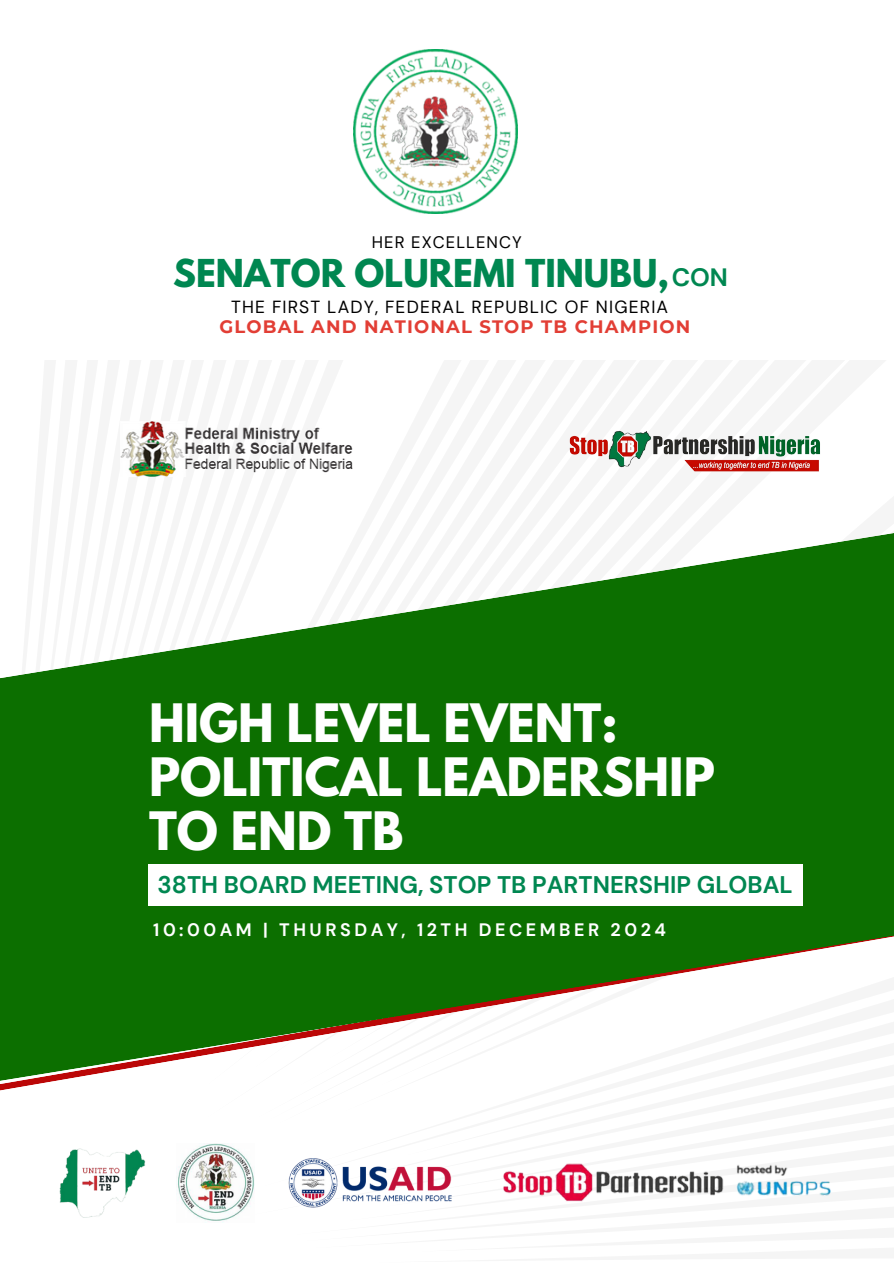
<style>
.page{position:relative;width:894px;height:1264px;background:#fff}
.page>*{position:absolute;margin:0;border:0;box-sizing:border-box;transform-origin:0 0}
.t1{font:700 46.95px/53.7px "League Spartan";color:#fff}
.t2{font:700 34.05px "League Spartan";color:#008751}
.t3{font:700 25.05px "DM Sans";color:#008751}
.t4{font:700 24px "DM Sans";color:#008751}
.t5{font:700 18px "DM Sans";letter-spacing:.195em;color:#fff}
.t6{font:700 18px "Montserrat";letter-spacing:.065em;color:#e23e35}
.t7{font:17.55px "DM Sans";letter-spacing:.065em;color:#000}
.t8{font:16.65px "DM Sans";letter-spacing:.065em;color:#000}
</style>
<div class="page">
<svg style="left:0;top:533px;width:893px;height:558px;fill:#0c6f00"></svg>
<img style="left:353px;top:50px;width:164px;height:163px">
<img style="left:120px;top:421px;width:232px;height:56px">
<img style="left:288px;top:1158px;width:164px;height:50px">
<img style="left:503px;top:1163px;width:221px;height:39px">
<img style="left:734px;top:1164px;width:97px;height:33px">
<img style="left:569px;top:430px;width:251px;height:42px">
<img style="left:178px;top:1143px;width:77px;height:78px">
<img style="left:59px;top:1148px;width:87px;height:69px">
<div style="left:148px;top:864px;width:654px;height:41px;background:#fff"></div>
<h3 class="t8" style="left:372px;top:231px;width:151px">HER EXCELLENCY</h3>
<h5 class="t2" style="left:173px;top:256px;width:497px">SENATOR OLUREMI TINUBU,</h5>
<p class="t3" style="left:671px;top:261px;width:58px">CON</p>
<p class="t6" style="left:219px;top:316px;width:472px">GLOBAL AND NATIONAL STOP TB CHAMPION</p>
<p class="t7" style="left:231px;top:296px;width:438px">THE FIRST LADY, FEDERAL REPUBLIC OF NIGERIA</p>
<h2 class="t1" style="left:149px;top:702px;width:567px">HIGH LEVEL EVENT:<br>POLITICAL LEADERSHIP<br>TO END TB</h2>
<p class="t4" style="left:158px;top:868px;width:636px">38TH BOARD MEETING, STOP TB PARTNERSHIP GLOBAL</p>
<p class="t5" style="left:153px;top:917px;width:514px">10:00AM | THURSDAY, 12TH DECEMBER 2024</p>
</div>
